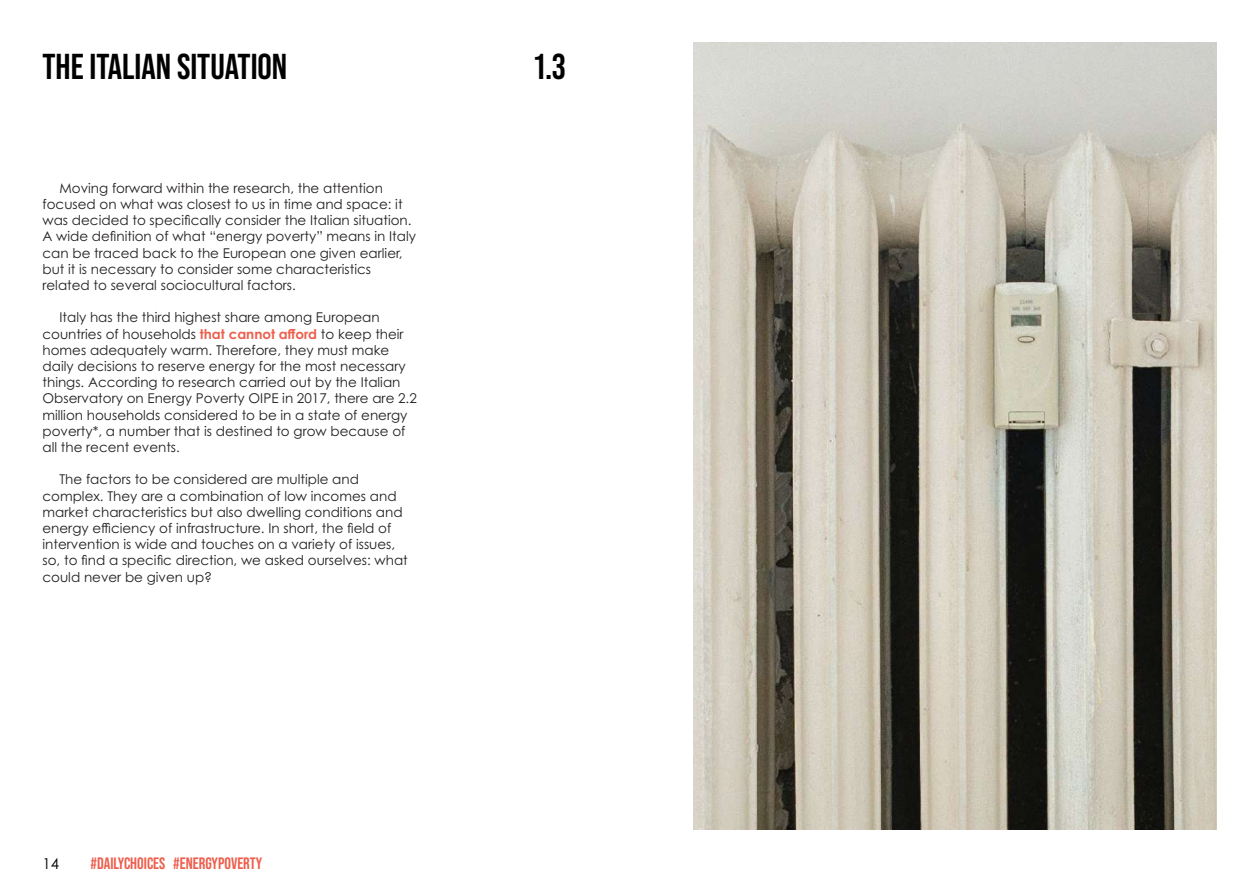
<style>
.page{position:relative;width:1259px;height:893px;background:#fff}
.page>*{position:absolute;margin:0;border:0;box-sizing:border-box;transform-origin:0 0}
.t1{font:700 36px "Bebas Neue Pro";color:#000001}
.t2{font:700 16.5px "Bebas Neue Pro";color:#ed5e4d}
.t3{font:15px "Century Gothic Pro";color:#000001}
.t4{font:13.5px/16.2px "Century Gothic Pro";color:#231f20}
.s1{font-weight:700;color:#ed5e4d}
</style>
<div class="page">
<img style="left:693px;top:43px;width:523px;height:786px">
<h1 class="t1" style="left:43px;top:45px;width:246px">THE ITALIAN SITUATION</h1>
<h1 class="t1" style="left:534px;top:45px;width:33px">1.3</h1>
<p class="t4" style="left:43px;top:180px;width:375px;text-indent:17px">Moving forward within the research, the attention focused on what was closest to us in time and space: it was decided to specifically consider the Italian situation.<br>A wide definition of what “energy poverty” means in Italy can be traced back to the European one given earlier, but it is necessary to consider some characteristics related to several sociocultural factors.</p>
<p class="t4" style="left:43px;top:309px;width:376px;text-indent:17px">Italy has the third highest share among European countries of households <span class="s1">that cannot afford</span> to keep their homes adequately warm. Therefore, they must make daily decisions to reserve energy for the most necessary things. According to research carried out by the Italian Observatory on Energy Poverty OIPE in 2017, there are 2.2 million households considered to be in a state of energy poverty*, a number that is destined to grow because of all the recent events.</p>
<p class="t4" style="left:43px;top:471px;width:367px;text-indent:17px">The factors to be considered are multiple and complex. They are a combination of low incomes and market characteristics but also dwelling conditions and energy efficiency of infrastructure. In short, the field of intervention is wide and touches on a variety of issues, so, to find a specific direction, we asked ourselves: what could never be given up?</p>
<p class="t3" style="left:43px;top:855px;width:18px">14</p>
<p class="t2" style="left:91px;top:854px;width:173px">#DAILYCHOICES #ENERGYPOVERTY</p>
</div>
